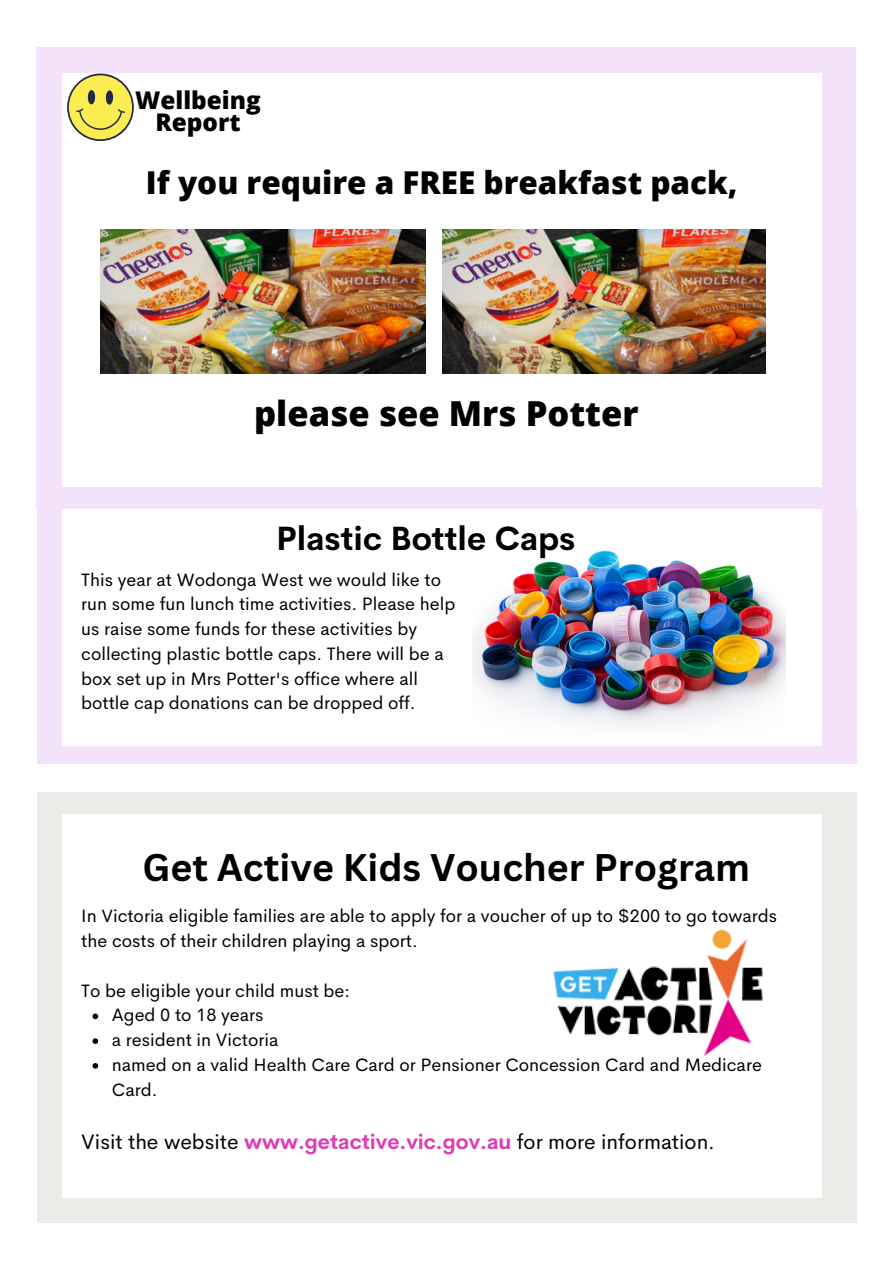
<style>
.page{position:relative;width:893px;height:1264px;background:#fff}
.page>*{position:absolute;margin:0;border:0;box-sizing:border-box;transform-origin:0 0}
.t1{font:700 37.5px "Canva Sans";color:#000}
.t2{font:800 34.5px "Open Sans";color:#000}
.t3{font:700 33px "Cerebri Sans";color:#000}
.t4{font:800 31.5px "Open Sans";color:#000}
.t5{font:800 24.3px "Open Sans";color:#000}
.t6{font:21px "Cerebri Sans";color:#000}
.t7{font:18px/24.8px "Cerebri Sans";color:#000}
.s1{font-weight:700;color:#dd3db5}
</style>
<div class="page">
<div style="left:36px;top:47px;width:820px;height:461px;background:#f3e2f9"></div>
<div style="left:62px;top:74px;width:759px;height:412px;background:#fff"></div>
<svg style="left:67px;top:74px;width:67px;height:67px"></svg>
<img style="left:101px;top:230px;width:324px;height:144px">
<img style="left:442px;top:230px;width:324px;height:144px">
<div style="left:37px;top:508px;width:820px;height:255px;background:#f3e2f9"></div>
<div style="left:62px;top:508px;width:759px;height:237px;background:#fff"></div>
<img style="left:472px;top:550px;width:313px;height:177px">
<div style="left:37px;top:792px;width:820px;height:430px;background:#eaede7"></div>
<div style="left:62px;top:813px;width:759px;height:384px;background:#fff"></div>
<img style="left:553px;top:929px;width:210px;height:128px">
<svg style="left:92px;top:1013px;width:6px;height:6px"></svg>
<svg style="left:92px;top:1038px;width:6px;height:5px"></svg>
<svg style="left:92px;top:1063px;width:6px;height:5px"></svg>
<p class="t5" style="left:135px;top:83px;width:127px">Wellbeing</p>
<p class="t5" style="left:155px;top:105px;width:87px">Report</p>
<p class="t4" style="left:146px;top:160px;width:593px">If you require a FREE breakfast pack,</p>
<p class="t2" style="left:254px;top:389px;width:386px">please see Mrs Potter</p>
<p class="t3" style="left:276px;top:517px;width:301px">Plastic Bottle Caps</p>
<p class="t7" style="left:81px;top:567px;width:375px">This year at Wodonga West we would like to run some fun lunch time activities. Please help us raise some funds for these activities by collecting plastic bottle caps. There will be a box set up in Mrs Potter's office where all bottle cap donations can be dropped off.</p>
<p class="t1" style="left:142px;top:840px;width:609px">Get Active Kids Voucher Program</p>
<p class="t7" style="left:81px;top:903px;width:697px">In Victoria eligible families are able to apply for a voucher of up to $200 to go towards the costs of their children playing a sport.</p>
<p class="t7" style="left:81px;top:978px;width:270px">To be eligible your child must be:</p>
<p class="t7" style="left:112px;top:1002px;width:153px">Aged 0 to 18 years</p>
<p class="t7" style="left:112px;top:1027px;width:168px">a resident in Victoria</p>
<p class="t7" style="left:112px;top:1052px;width:651px">named on a valid Health Care Card or Pensioner Concession Card and Medicare<br>Card.</p>
<p class="t6" style="left:81px;top:1127px;width:635px">Visit the website <span class="s1">www.getactive.vic.gov.au</span> for more information.</p>
</div>
